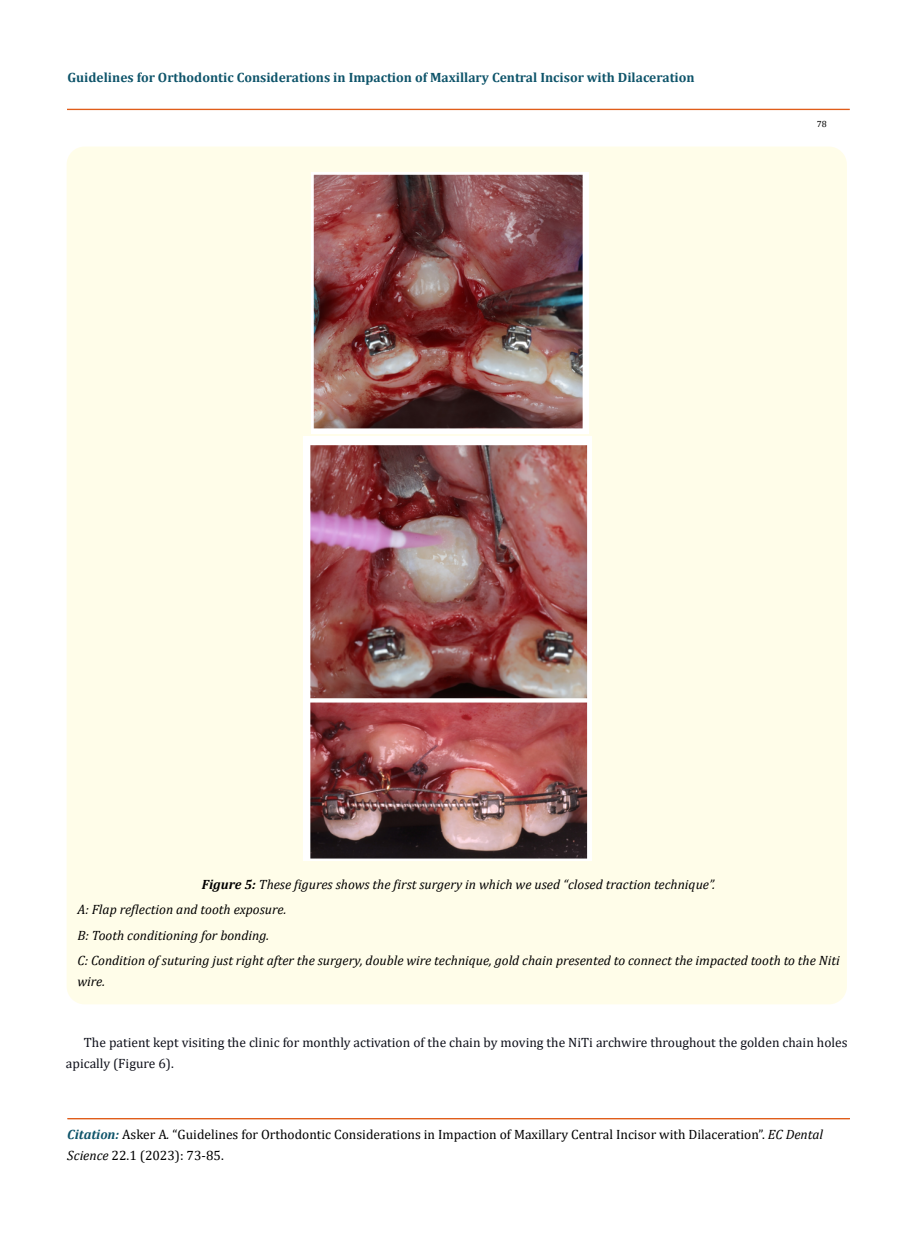
<style>
.page{position:relative;width:917px;height:1242px;background:#fff}
.page>*{position:absolute;margin:0;border:0;box-sizing:border-box;transform-origin:0 0}
.t1{font:italic 13.5px/25.5px "Cambria";color:#000}
.t2{font:13.5px/21px "Cambria";color:#000}
.t3{font:13.5px/21px "Cambria";color:#0e101a}
.t4{font:700 13.5px "Cambria";color:#0e546a}
.t5{font:9px "Cambria";color:#000}
.s1{font-weight:700}
.s2{font-weight:700;font-style:italic;color:#0e546a}
.s3{font-style:italic}
</style>
<div class="page">
<div style="left:67px;top:109px;width:782px;height:1px;border:1px solid #e05d1a"></div>
<hr style="left:68px;top:1119px;width:781px;height:1px;background:#e05d1a">
<div style="left:68px;top:1118px;width:781px;height:1px;border:1px solid #e05d1a"></div>
<div style="left:67px;top:147px;width:779px;height:857px;background:#fffde9;border-radius:18px"></div>
<img style="left:311px;top:173px;width:278px;height:260px">
<img style="left:303px;top:437px;width:288px;height:423px">
<p class="t4" style="left:68px;top:68px;width:628px">Guidelines for Orthodontic Considerations in Impaction of Maxillary Central Incisor with Dilaceration</p>
<p class="t5" style="left:816px;top:118px;width:11px">78</p>
<p class="t1" style="left:77px;top:871px;width:763px;text-indent:124px"><span class="s1">Figure 5:</span> These figures shows the first surgery in which we used “closed traction technique”.<br>A: Flap reflection and tooth exposure.<br>B: Tooth conditioning for bonding.<br>C: Condition of suturing just right after the surgery, double wire technique, gold chain presented to connect the impacted tooth to the Niti</p>
<p class="t1" style="left:77px;top:968px;width:29px">wire.</p>
<p class="t3" style="left:66px;top:1032px;width:783px;text-indent:18px">The patient kept visiting the clinic for monthly activation of the chain by moving the NiTi archwire throughout the golden chain holes apically (Figure 6).</p>
<p class="t2" style="left:67px;top:1124px;width:757px"><span class="s2">Citation:</span> Asker A<span class="s3">.</span> “Guidelines for Orthodontic Considerations in Impaction of Maxillary Central Incisor with Dilaceration”. <span class="s3">EC Dental<br>Science</span> 22.1 (2023): 73-85.</p>
</div>
